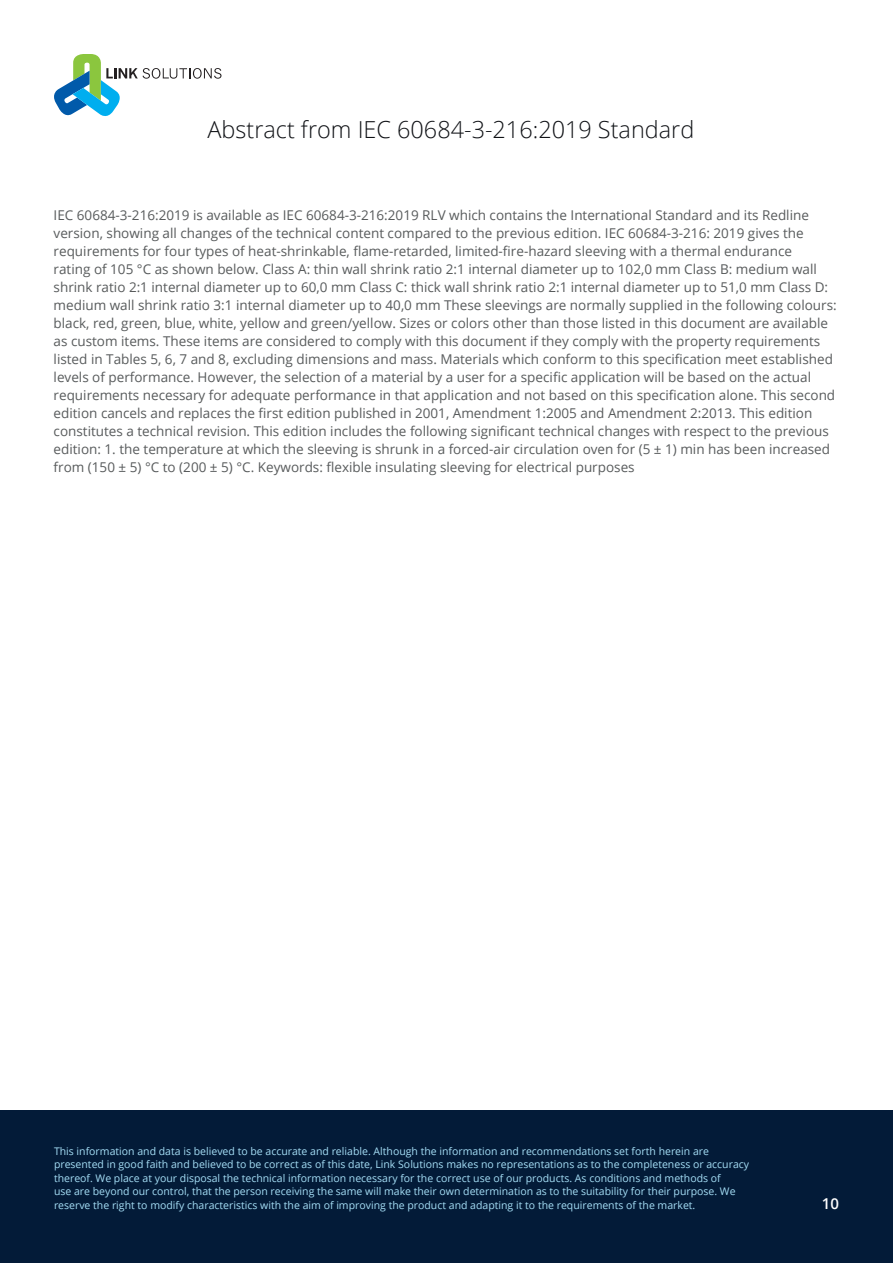
<style>
.page{position:relative;width:893px;height:1263px;background:#fff}
.page>*{position:absolute;margin:0;border:0;box-sizing:border-box;transform-origin:0 0}
.t1{font:300 23.4px "Open Sans";color:#101216}
.t2{font:600 15px "Open Sans";color:#fff}
.t3{font:13.5px/18px "Open Sans";color:#585b5c}
.t4{font:10.5px/13.5px "Open Sans";color:#a5def6}
</style>
<div class="page">
<div style="left:0;top:1111px;width:893px;height:152px;background:#031b38"></div>
<svg style="left:54px;top:54px;width:167px;height:62px"></svg>
<p class="t1" style="left:208px;top:113px;width:488px">Abstract from IEC 60684-3-216:2019 Standard</p>
<p class="t3" style="left:54px;top:206px;width:785px">IEC 60684-3-216:2019 is available as IEC 60684-3-216:2019 RLV which contains the International Standard and its Redline version, showing all changes of the technical content compared to the previous edition. IEC 60684-3-216: 2019 gives the requirements for four types of heat-shrinkable, flame-retarded, limited-fire-hazard sleeving with a thermal endurance<br>rating of 105 °C as shown below. Class A: thin wall shrink ratio 2:1 internal diameter up to 102,0 mm Class B: medium wall shrink ratio 2:1 internal diameter up to 60,0 mm Class C: thick wall shrink ratio 2:1 internal diameter up to 51,0 mm Class D: medium wall shrink ratio 3:1 internal diameter up to 40,0 mm These sleevings are normally supplied in the following colours: black, red, green, blue, white, yellow and green/yellow. Sizes or colors other than those listed in this document are available as custom items. These items are considered to comply with this document if they comply with the property requirements listed in Tables 5, 6, 7 and 8, excluding dimensions and mass. Materials which conform to this specification meet established levels of performance. However, the selection of a material by a user for a specific application will be based on the actual requirements necessary for adequate performance in that application and not based on this specification alone. This second edition cancels and replaces the first edition published in 2001, Amendment 1:2005 and Amendment 2:2013. This edition constitutes a technical revision. This edition includes the following significant technical changes with respect to the previous edition: 1. the temperature at which the sleeving is shrunk in a forced-air circulation oven for (5 ± 1) min has been increased from (150 ± 5) °C to (200 ± 5) °C. Keywords: flexible insulating sleeving for electrical purposes</p>
<p class="t4" style="left:54px;top:1144px;width:697px">This information and data is believed to be accurate and reliable. Although the information and recommendations set forth herein are presented in good faith and believed to be correct as of this date, Link Solutions makes no representations as to the completeness or accuracy thereof. We place at your disposal the technical information necessary for the correct use of our products. As conditions and methods of<br>use are beyond our control, that the person receiving the same will make their own determination as to the suitability for their purpose. We reserve the right to modify characteristics with the aim of improving the product and adapting it to the requirements of the market.</p>
<p class="t2" style="left:822px;top:1193px;width:19px">10</p>
</div>
